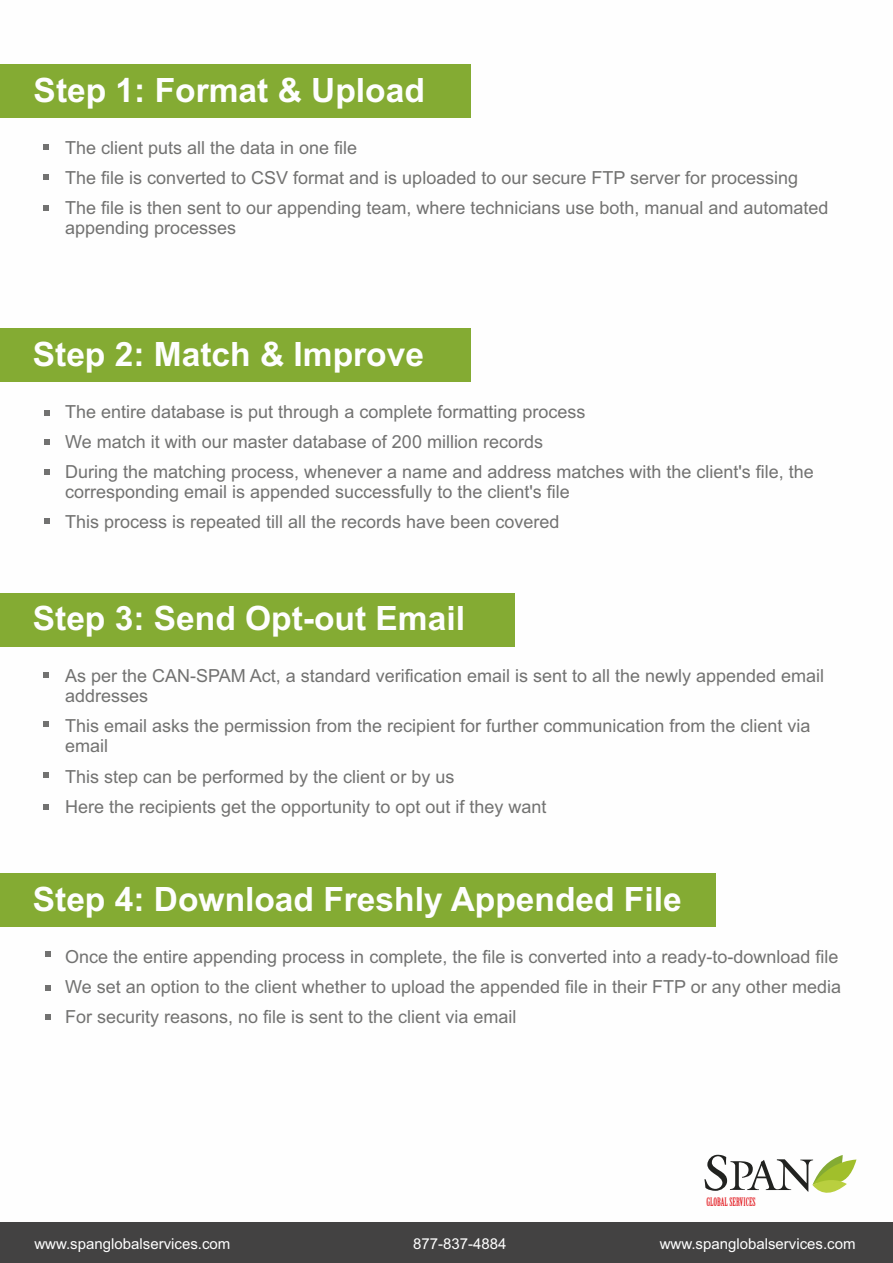
<style>
.page{position:relative;width:893px;height:1263px;background:#fff}
.page>*{position:absolute;margin:0;border:0;box-sizing:border-box;transform-origin:0 0}
.t1{font:700 33.45px "Arial";color:#fefefe}
.t2{font:18px/30.2px "Arial";color:#727271}
.t3{font:15px "Arial";color:#fefefe}
.t4{font:11.4px "Birch Std";color:#e31e24}
</style>
<div class="page">
<div style="left:0;top:64px;width:471px;height:54px;background:#84ab33"></div>
<div style="left:0;top:1222px;width:893px;height:41px;background:#434242"></div>
<svg style="left:704px;top:1154px;width:152px;height:39px"></svg>
<div style="left:0;top:328px;width:471px;height:54px;background:#84ab33"></div>
<div style="left:0;top:592px;width:515px;height:54px;background:#84ab33"></div>
<div style="left:0;top:873px;width:715px;height:54px;background:#84ab33"></div>
<svg style="left:44px;top:144px;width:5px;height:6px"></svg>
<svg style="left:44px;top:410px;width:5px;height:5px"></svg>
<svg style="left:43px;top:672px;width:6px;height:6px"></svg>
<svg style="left:45px;top:951px;width:5px;height:5px"></svg>
<svg style="left:44px;top:175px;width:5px;height:5px"></svg>
<svg style="left:44px;top:439px;width:5px;height:6px"></svg>
<svg style="left:43px;top:721px;width:6px;height:6px"></svg>
<svg style="left:45px;top:985px;width:5px;height:5px"></svg>
<svg style="left:44px;top:205px;width:5px;height:5px"></svg>
<svg style="left:44px;top:469px;width:5px;height:6px"></svg>
<svg style="left:44px;top:518px;width:5px;height:6px"></svg>
<svg style="left:43px;top:772px;width:6px;height:6px"></svg>
<svg style="left:45px;top:1015px;width:5px;height:5px"></svg>
<svg style="left:43px;top:804px;width:6px;height:5px"></svg>
<h1 class="t1" style="left:34px;top:78px;width:393px">Step 1: Format &amp; Upload</h1>
<p class="t2" style="left:65px;top:134px;width:765px">The client puts all the data in one file<br>The file is converted to CSV format and is uploaded to our secure FTP server for processing<br>The file is then sent to our appending team, where technicians use both, manual and automated</p>
<p class="t2" style="left:65px;top:214px;width:173px">appending processes</p>
<h1 class="t1" style="left:33px;top:342px;width:393px">Step 2: Match &amp; Improve</h1>
<p class="t2" style="left:65px;top:398px;width:750px">The entire database is put through a complete formatting process<br>We match it with our master database of 200 million records<br>During the matching process, whenever a name and address matches with the client's file, the</p>
<p class="t2" style="left:65px;top:478px;width:506px">corresponding email is appended successfully to the client's file<br>This process is repeated till all the records have been covered</p>
<h1 class="t1" style="left:33px;top:606px;width:434px">Step 3: Send Opt-out Email</h1>
<p class="t2" style="left:65px;top:667px;width:760px;line-height:20.1px">As per the CAN-SPAM Act, a standard verification email is sent to all the newly appended email addresses</p>
<p class="t2" style="left:65px;top:718px;width:747px;line-height:20.1px">This email asks the permission from the recipient for further communication from the client via email</p>
<p class="t2" style="left:65px;top:763px;width:483px">This step can be performed by the client or by us<br>Here the recipients get the opportunity to opt out if they want</p>
<h1 class="t1" style="left:33px;top:887px;width:650px">Step 4: Download Freshly Appended File</h1>
<p class="t2" style="left:65px;top:943px;width:777px">Once the entire appending process in complete, the file is converted into a ready-to-download file<br>We set an option to the client whether to upload the appended file in their FTP or any other media<br>For security reasons, no file is sent to the client via email</p>
<p class="t4" style="left:706px;top:1197px;width:51px">GLOBAL SERVICES</p>
<p class="t3" style="left:34px;top:1238px;width:197px">www.spanglobalservices.com</p>
<p class="t3" style="left:413px;top:1238px;width:95px">877-837-4884</p>
<p class="t3" style="left:660px;top:1238px;width:197px">www.spanglobalservices.com</p>
</div>
